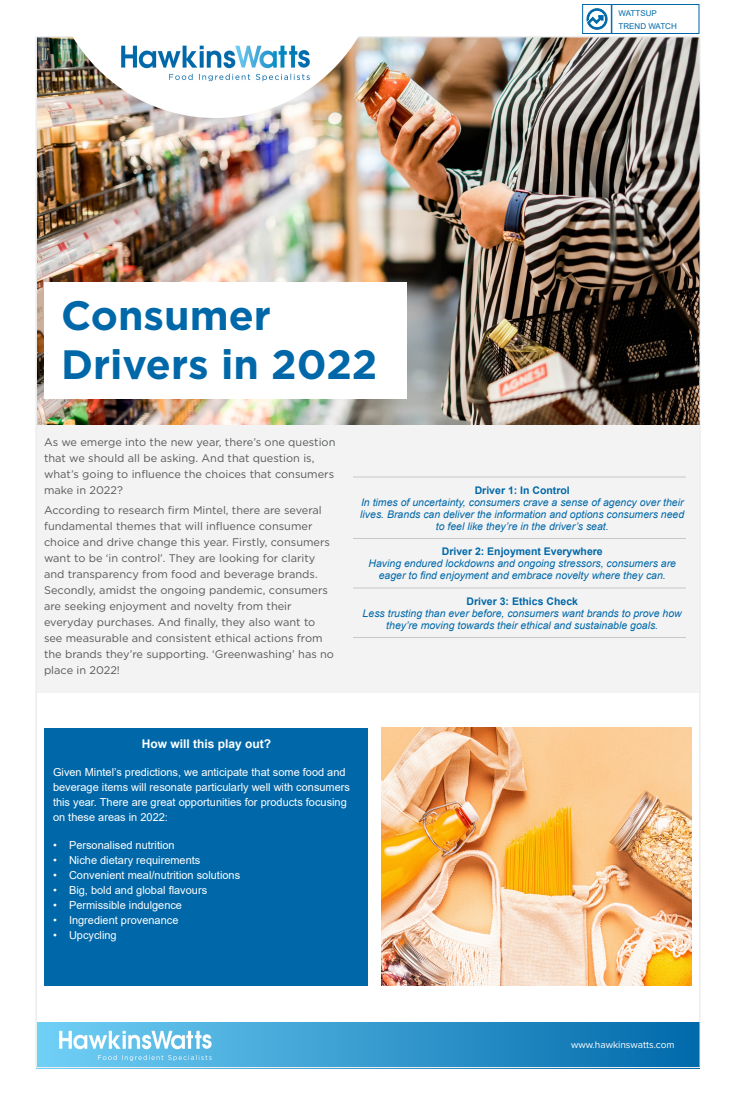
<style>
.page{position:relative;width:736px;height:1104px;background:#fff}
.page>*{position:absolute;margin:0;border:0;box-sizing:border-box;transform-origin:0 0}
.WU_Heading{font:700 41px/49.2px "Gotham";color:#0068a9}
.WU_Image_Caption{font:700 12px "Arial";color:#fff}
.WU_Paragraph_Grey{font:11px/16px "Gotham";color:#57585a}
.WU_Image_Caption-2{font:11px/15px "Arial";color:#fff}
.t1{font:italic 10.5px/12px "Arial";color:#0068a9;text-align:center}
.t2{font:700 10.5px "Arial";color:#0068a9}
.t3{font:10px "Proxima Nova";color:#fff}
.t4{font:8px "Arial";color:#0068a9}
</style>
<div class="page">
<img style="left:38px;top:1022px;width:660px;height:44px">
<img style="left:58px;top:1029px;width:155px;height:1px">
<img style="left:38px;top:38px;width:661px;height:387px">
<div style="left:36px;top:425px;width:665px;height:268px;background:#f3f3f3"></div>
<hr style="left:353px;top:477px;width:333px;height:1px;background:#c7c8ca">
<hr style="left:353px;top:538px;width:333px;height:1px;background:#c7c8ca">
<hr style="left:353px;top:588px;width:333px;height:1px;background:#c7c8ca">
<hr style="left:353px;top:637px;width:333px;height:1px;background:#c7c8ca">
<img style="left:58px;top:1030px;width:155px;height:33px">
<img style="left:55px;top:36px;width:320px;height:82px">
<div style="left:44px;top:282px;width:363px;height:117px;background:#fff"></div>
<div style="left:611px;top:4px;width:89px;height:30px;border:1px solid #0068a9"></div>
<div style="left:582px;top:4px;width:30px;height:30px;border:1px solid #0068a9"></div>
<svg style="left:586px;top:8px;width:22px;height:22px"></svg>
<div style="left:45px;top:728px;width:323px;height:258px;background:#0068a9"></div>
<img style="left:381px;top:728px;width:311px;height:258px">
<p class="WU_Heading" style="left:61px;top:289px;width:318px">Consumer<br>Drivers in 2022</p>
<p class="t4" style="left:619px;top:8px;width:40px">WATTSUP</p>
<p class="t4" style="left:619px;top:21px;width:60px">TREND WATCH</p>
<p class="WU_Paragraph_Grey" style="left:44px;top:433px;width:293px">As we emerge into the new year, there’s one question that we should all be asking. And that question is, what’s going to influence the choices that consumers make in 2022?</p>
<p class="WU_Paragraph_Grey" style="left:44px;top:501px;width:292px">According to research firm Mintel, there are several fundamental themes that will influence consumer choice and drive change this year. Firstly, consumers want to be ‘in control’. They are looking for clarity and transparency from food and beverage brands.<br>Secondly, amidst the ongoing pandemic, consumers are seeking enjoyment and novelty from their everyday purchases. And finally, they also want to see measurable and consistent ethical actions from the brands they’re supporting. ‘Greenwashing’ has no place in 2022!</p>
<p class="t2" style="left:475px;top:482px;width:97px">Driver 1: In Control</p>
<p class="t1" style="left:360px;top:496px;width:325px">In times of uncertainty, consumers crave a sense of agency over their lives. Brands can deliver the information and options consumers need to feel like they’re in the driver’s seat.</p>
<p class="t2" style="left:442px;top:544px;width:163px">Driver 2: Enjoyment Everywhere</p>
<p class="t1" style="left:368px;top:558px;width:309px">Having endured lockdowns and ongoing stressors, consumers are eager to find enjoyment and embrace novelty where they can.</p>
<p class="t2" style="left:467px;top:593px;width:113px">Driver 3: Ethics Check</p>
<p class="t1" style="left:363px;top:607px;width:321px">Less trusting than ever before, consumers want brands to prove how they’re moving towards their ethical and sustainable goals.</p>
<p class="WU_Image_Caption" style="left:142px;top:735px;width:131px">How will this play out?</p>
<p class="WU_Image_Caption-2" style="left:53px;top:764px;width:299px">Given Mintel’s predictions, we anticipate that some food and beverage items will resonate particularly well with consumers this year. There are great opportunities for products focusing on these areas in 2022:</p>
<p class="WU_Image_Caption-2" style="left:53px;top:837px;width:123px">• Personalised nutrition</p>
<p class="WU_Image_Caption-2" style="left:53px;top:852px;width:149px">• Niche dietary requirements</p>
<p class="WU_Image_Caption-2" style="left:53px;top:867px;width:189px">• Convenient meal/nutrition solutions</p>
<p class="WU_Image_Caption-2" style="left:53px;top:882px;width:156px">• Big, bold and global flavours</p>
<p class="WU_Image_Caption-2" style="left:53px;top:897px;width:131px">• Permissible indulgence</p>
<p class="WU_Image_Caption-2" style="left:53px;top:912px;width:127px">• Ingredient provenance</p>
<p class="WU_Image_Caption-2" style="left:53px;top:927px;width:65px">• Upcycling</p>
<p class="t3" style="left:571px;top:1037px;width:105px">www.hawkinswatts.com</p>
</div>
